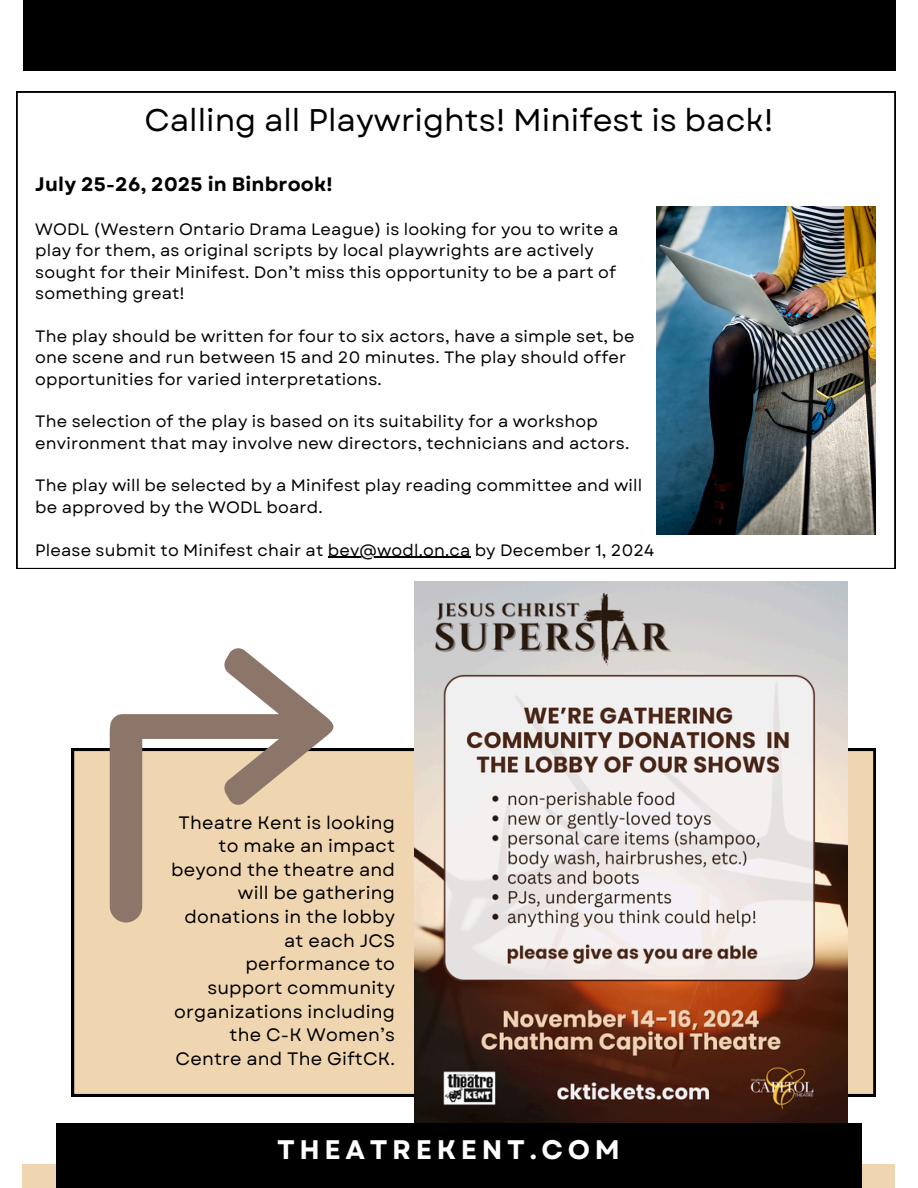
<style>
.page{position:relative;width:918px;height:1188px;background:#fff}
.page>*{position:absolute;margin:0;border:0;box-sizing:border-box;transform-origin:0 0}
.t1{font:31.35px "Garet";color:#000}
.t2{font:700 26.85px "Garet";letter-spacing:.175em;color:#fff}
.t3{font:700 19.5px "Garet";letter-spacing:.01em;color:#000}
.t4{font:18px/23.7px "Garet";letter-spacing:.01em;color:#000;text-align:right}
.t5{font:16.5px/21.3px "Garet";letter-spacing:.01em;color:#000}
</style>
<div class="page">
<div style="left:23px;top:0;width:872px;height:71px;background:#000"></div>
<div style="left:23px;top:1165px;width:872px;height:23px;background:#efd6b1"></div>
<div style="left:56px;top:1123px;width:805px;height:65px;background:#000"></div>
<svg style="left:17px;top:92px;width:878px;height:477px"></svg>
<img style="left:657px;top:207px;width:218px;height:327px">
<div style="left:72px;top:749px;width:803px;height:347px;background:#efd6b1"></div>
<img style="left:415px;top:582px;width:433px;height:541px">
<svg style="left:110px;top:648px;width:224px;height:275px;fill:#efd6b1"></svg>
<hr style="left:328px;top:557px;width:142px;height:1px;background:#000">
<h3 class="t1" style="left:144px;top:98px;width:631px">Calling all Playwrights! Minifest is back!</h3>
<p class="t3" style="left:35px;top:170px;width:299px">July 25-26, 2025 in Binbrook!</p>
<p class="t5" style="left:35px;top:219px;width:585px">WODL (Western Ontario Drama League) is looking for you to write a play for them, as original scripts by local playwrights are actively sought for their Minifest. Don’t miss this opportunity to be a part of something great!</p>
<p class="t5" style="left:35px;top:326px;width:601px">The play should be written for four to six actors, have a simple set, be one scene and run between 15 and 20 minutes. The play should offer opportunities for varied interpretations.</p>
<p class="t5" style="left:35px;top:411px;width:596px">The selection of the play is based on its suitability for a workshop environment that may involve new directors, technicians and actors.</p>
<p class="t5" style="left:35px;top:475px;width:609px">The play will be selected by a Minifest play reading committee and will be approved by the WODL board.</p>
<p class="t5" style="left:35px;top:539px;width:620px">Please submit to Minifest chair at bev@wodl.on.ca by December 1, 2024</p>
<h2 class="t4" style="left:171px;top:810px;width:225px">Theatre Kent is looking to make an impact beyond the theatre and will be gathering donations in the lobby at each JCS performance to support community organizations including the C-K Women’s<br>Centre and The GiftCK.</h2>
<h4 class="t2" style="left:277px;top:1130px;width:344px">THEATREKENT.COM</h4>
</div>
